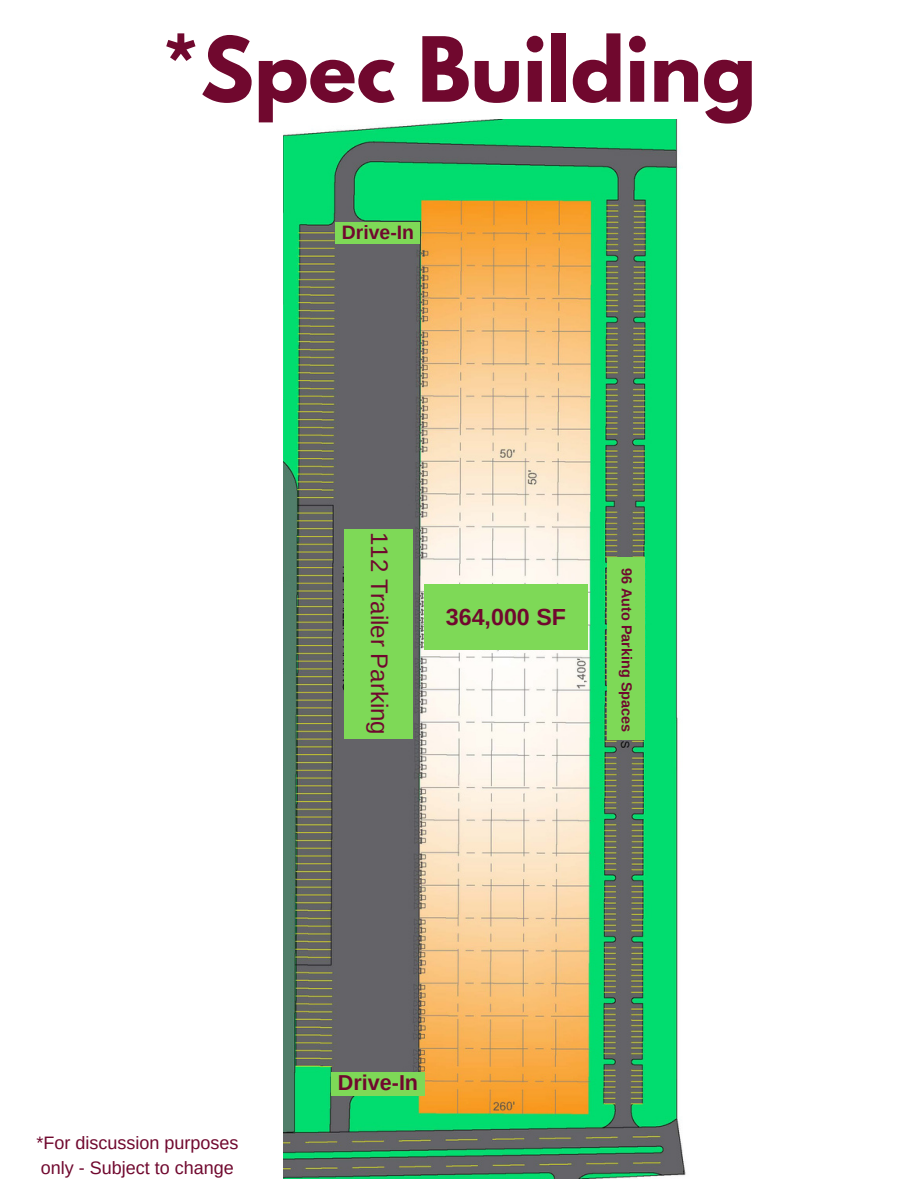
<style>
.page{position:relative;width:918px;height:1188px;background:#fff}
.page>*{position:absolute;margin:0;border:0;box-sizing:border-box;transform-origin:0 0}
.t1{font:700 79.5px "League Spartan";color:#70082e}
.t2{font:24px "Arimo";color:#70082e}
.t3{font:700 23.25px "Arimo";color:#70082e}
.t4{font:700 21.6px "Arimo";color:#70082e}
.t5{font:700 19.35px "Arimo";color:#70082e}
.t6{font:18px/24.8px "Arimo";color:#70082e}
.t7{font:700 14.4px "Arimo";color:#70082e}
</style>
<div class="page">
<img style="left:283px;top:119px;width:403px;height:1059px">
<div style="left:424px;top:584px;width:164px;height:65px;background:#7ed957"></div>
<div style="left:331px;top:1072px;width:94px;height:24px;background:#7ed957"></div>
<div style="left:336px;top:223px;width:84px;height:21px;background:#7ed957"></div>
<div style="left:344px;top:529px;width:68px;height:209px;background:#7ed957"></div>
<div style="left:608px;top:557px;width:37px;height:182px;background:#7ed957"></div>
<p class="t1" style="left:161px;top:30px;width:597px">*Spec Building</p>
<p class="t5" style="left:342px;top:222px;width:74px">Drive-In</p>
<p class="t2" style="left:393px;top:532px;width:204px;rotate:90deg">112 Trailer Parking</p>
<p class="t3" style="left:446px;top:604px;width:122px">364,000 SF</p>
<p class="t7" style="left:635px;top:568px;width:166px;rotate:90deg">96 Auto Parking Spaces</p>
<p class="t6" style="left:36px;top:1130px;width:204px">*For discussion purposes only - Subject to change</p>
<p class="t4" style="left:338px;top:1071px;width:82px">Drive-In</p>
</div>
